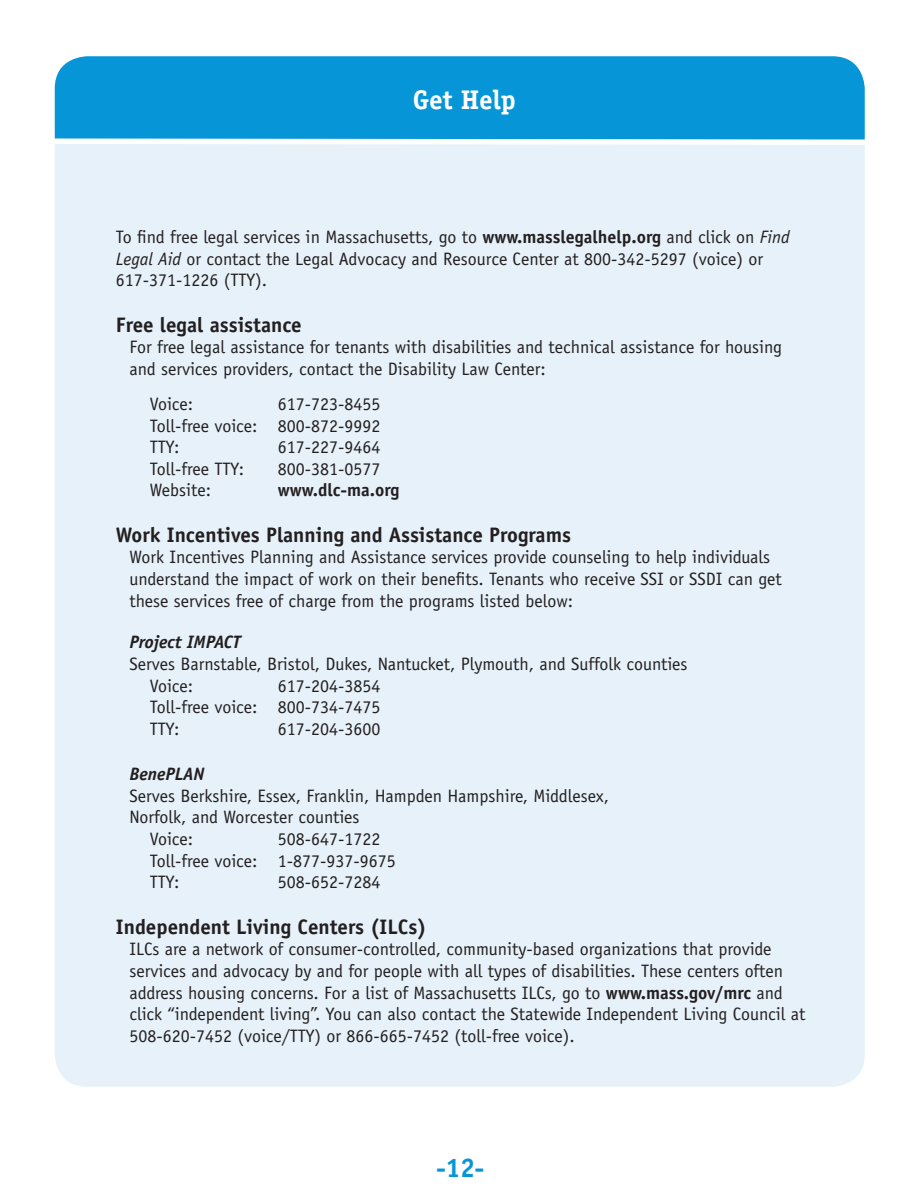
<style>
.page{position:relative;width:918px;height:1188px;background:#fff}
.page>*{position:absolute;margin:0;border:0;box-sizing:border-box;transform-origin:0 0}
.t1{font:700 27px "Officina Serif";color:#fff}
.t2{font:700 27px "Officina Sans";color:#0696d7}
.t3{font:700 21px "Officina Sans";color:#231f20}
.t4{font:18px/21.6px "Officina Sans";color:#231f20}
.t5{font:italic 700 18px "Officina Sans";color:#231f20}
.t6{font:700 18px "Officina Sans";color:#231f20}
.s1{font-weight:700}
.s2{font-style:italic}
</style>
<div class="page">
<div style="left:55px;top:144px;width:810px;height:943px;background:#e6f1f9"></div>
<div style="left:55px;top:56px;width:810px;height:83px;background:#0696d7"></div>
<h1 class="t1" style="left:413px;top:83px;width:104px">Get Help</h1>
<p class="t4" style="left:116px;top:226px;width:675px">To find free legal services in Massachusetts, go to <span class="s1">www.masslegalhelp.org</span> and click on <span class="s2">Find<br>Legal Aid</span> or contact the Legal Advocacy and Resource Center at 800-342-5297 (voice) or<br>617-371-1226 (TTY).</p>
<p class="t3" style="left:116px;top:311px;width:187px">Free legal assistance</p>
<p class="t4" style="left:129px;top:336px;width:654px">For free legal assistance for tenants with disabilities and technical assistance for housing and services providers, contact the Disability Law Center:</p>
<p class="t4" style="left:150px;top:393px;width:45px">Voice:</p>
<p class="t4" style="left:150px;top:393px;width:232px;text-align:justify;text-indent:128px">617-723-8455<br>Toll-free voice: 800-872-9992<br>TTY:</p>
<p class="t4" style="left:278px;top:436px;width:104px">617-227-9464</p>
<p class="t4" style="left:150px;top:458px;width:96px">Toll-free TTY:</p>
<p class="t4" style="left:278px;top:458px;width:104px">800-381-0577</p>
<p class="t4" style="left:150px;top:479px;width:63px">Website:</p>
<p class="t6" style="left:278px;top:479px;width:123px">www.dlc-ma.org</p>
<p class="t3" style="left:116px;top:522px;width:457px">Work Incentives Planning and Assistance Programs</p>
<p class="t4" style="left:129px;top:547px;width:654px">Work Incentives Planning and Assistance services provide counseling to help individuals understand the impact of work on their benefits. Tenants who receive SSI or SSDI can get these services free of charge from the programs listed below:</p>
<p class="t5" style="left:129px;top:631px;width:113px">Project IMPACT</p>
<p class="t4" style="left:150px;top:653px;width:539px;text-indent:-20px">Serves Barnstable, Bristol, Dukes, Nantucket, Plymouth, and Suffolk counties<br>Voice:</p>
<p class="t4" style="left:150px;top:675px;width:232px;text-align:justify;text-indent:128px">617-204-3854<br>Toll-free voice: 800-734-7475<br>TTY:</p>
<p class="t4" style="left:278px;top:718px;width:104px">617-204-3600</p>
<p class="t5" style="left:129px;top:763px;width:77px">BenePLAN</p>
<p class="t4" style="left:129px;top:785px;width:481px">Serves Berkshire, Essex, Franklin, Hampden Hampshire, Middlesex,</p>
<p class="t4" style="left:129px;top:807px;width:232px">Norfolk, and Worcester counties</p>
<p class="t4" style="left:150px;top:828px;width:45px">Voice:</p>
<p class="t4" style="left:150px;top:828px;width:248px;text-indent:128px">508-647-1722<br>Toll-free voice: 1-877-937-9675<br>TTY:</p>
<p class="t4" style="left:278px;top:871px;width:104px">508-652-7284</p>
<p class="t3" style="left:116px;top:913px;width:312px">Independent Living Centers (ILCs)</p>
<p class="t4" style="left:129px;top:938px;width:677px">ILCs are a network of consumer-controlled, community-based organizations that provide services and advocacy by and for people with all types of disabilities. These centers often address housing concerns. For a list of Massachusetts ILCs, go to <span class="s1">www.mass.gov/mrc</span> and click “independent living”. You can also contact the Statewide Independent Living Council at 508-620-7452 (voice/TTY) or 866-665-7452 (toll-free voice).</p>
<h1 class="t2" style="left:436px;top:1151px;width:50px">-1 2-</h1>
</div>
